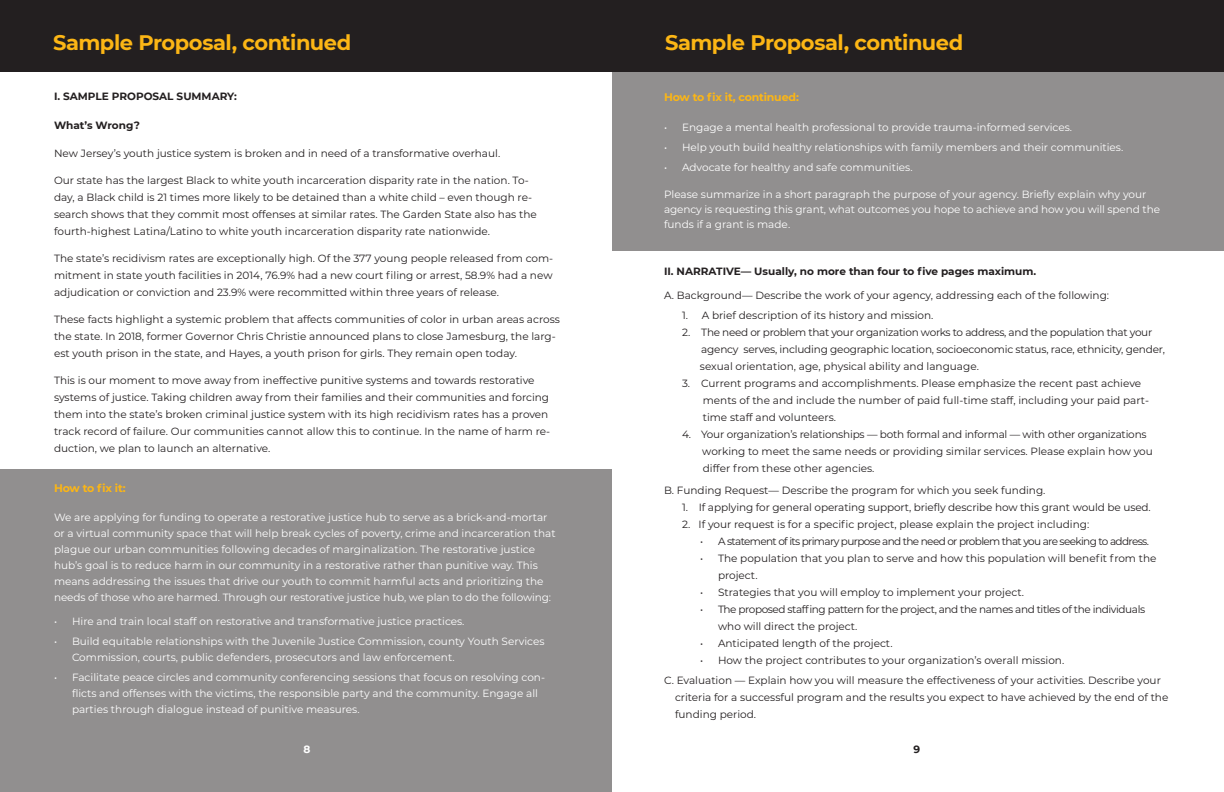
<style>
.page{position:relative;width:1224px;height:792px;background:#fff}
.page>*{position:absolute;margin:0;border:0;box-sizing:border-box;transform-origin:0 0}
.t1{font:700 21px "Montserrat";letter-spacing:-.025em;color:#fcb615}
.t2{font:700 11px "Montserrat";letter-spacing:-.02em;color:#fcb615}
.t3{font:10.5px/17px "Montserrat";color:#231f20}
.t4{font:10.5px/16px "Montserrat";color:#fff}
.t5{font:10.5px/17px "Montserrat";letter-spacing:-.02em;color:#231f20}
.t6{font:10.5px/17px "Montserrat";letter-spacing:-.04em;color:#231f20}
.t7{font:700 10.5px "Montserrat";color:#231f20}
.t8{font:10.5px "Montserrat";letter-spacing:-.06em;color:#231f20}
.Paragraph_Style_2{font:700 10.5px "Montserrat";color:#fff}
</style>
<div class="page">
<div style="left:612px;top:72px;width:612px;height:179px;background:#918f8f"></div>
<div style="left:0;top:469px;width:612px;height:323px;background:#918f8f"></div>
<div style="left:0;top:0;width:612px;height:72px;background:#231f20"></div>
<div style="left:612px;top:0;width:612px;height:72px;background:#231f20"></div>
<p class="t1" style="left:53px;top:27px;width:300px">Sample Proposal, continued</p>
<p class="t7" style="left:54px;top:89px;width:184px">I. SAMPLE PROPOSAL SUMMARY:</p>
<p class="t7" style="left:54px;top:118px;width:87px">What’s Wrong?</p>
<p class="t3" style="left:54px;top:145px;width:448px">New Jersey’s youth justice system is broken and in need of a transformative overhaul.</p>
<p class="t3" style="left:54px;top:172px;width:484px">Our state has the largest Black to white youth incarceration disparity rate in the nation. To&shy;day, a Black child is 21 times more likely to be detained than a white child – even though re&shy;search shows that they commit most offenses at similar rates. The Garden State also has the fourth-highest Latina/Latino to white youth incarceration disparity rate nationwide.</p>
<p class="t3" style="left:54px;top:250px;width:501px;text-align:justify">The state’s recidivism rates are exceptionally high. Of the 377 young people released from com&shy;mitment in state youth facilities in 2014, 76.9% had a new court filing or arrest, 58.9% had a new adjudication or conviction and 23.9% were recommitted within three years of release.</p>
<p class="t3" style="left:54px;top:311px;width:507px">These facts highlight a systemic problem that affects communities of color in urban areas across the state. In 2018, former Governor Chris Christie announced plans to close Jamesburg, the larg&shy;est youth prison in the state, and Hayes, a youth prison for girls. They remain open today.</p>
<p class="t3" style="left:54px;top:372px;width:498px">This is our moment to move away from ineffective punitive systems and towards restorative systems of justice. Taking children away from their families and their communities and forcing them into the state’s broken criminal justice system with its high recidivism rates has a proven track record of failure. Our communities cannot allow this to continue. In the name of harm re&shy;duction, we plan to launch an alternative.</p>
<p class="t2" style="left:54px;top:481px;width:73px">How to fix it:</p>
<p class="t4" style="left:54px;top:509px;width:503px">We are applying for funding to operate a restorative justice hub to serve as a brick-and-mortar or a virtual community space that will help break cycles of poverty, crime and incarceration that plague our urban communities following decades of marginalization. The restorative justice hub’s goal is to reduce harm in our community in a restorative rather than punitive way. This means addressing the issues that drive our youth to commit harmful acts and prioritizing the needs of those who are harmed. Through our restorative justice hub, we plan to do the following:</p>
<p class="t4" style="left:54px;top:613px;width:412px">• Hire and train local staff on restorative and transformative justice practices.</p>
<p class="t4" style="left:72px;top:633px;width:474px;text-indent:-18px">• Build equitable relationships with the Juvenile Justice Commission, county Youth Services<br>Commission, courts, public defenders, prosecutors and law enforcement.</p>
<p class="t4" style="left:72px;top:669px;width:475px;text-indent:-18px">• Facilitate peace circles and community conferencing sessions that focus on resolving con&shy;flicts and offenses with the victims, the responsible party and the community. Engage all parties through dialogue instead of punitive measures.</p>
<p class="Paragraph_Style_2" style="left:304px;top:742px;width:8px">8</p>
<p class="t1" style="left:665px;top:27px;width:300px">Sample Proposal, continued</p>
<p class="t2" style="left:664px;top:89px;width:136px">How to fix it, continued:</p>
<p class="t4" style="left:664px;top:119px;width:410px">• Engage a mental health professional to provide trauma-informed services.</p>
<p class="t4" style="left:664px;top:139px;width:461px">• Help youth build healthy relationships with family members and their communities.</p>
<p class="t4" style="left:664px;top:159px;width:250px">• Advocate for healthy and safe communities.</p>
<p class="t4" style="left:664px;top:187px;width:498px;line-height:15px">Please summarize in a short paragraph the purpose of your agency. Briefly explain why your agency is requesting this grant, what outcomes you hope to achieve and how you will spend the funds if a grant is made.</p>
<p class="t7" style="left:664px;top:264px;width:374px">II. NARRATIVE— Usually, no more than four to five pages maximum.</p>
<p class="t3" style="left:664px;top:287px;width:447px">A. Background— Describe the work of your agency, addressing each of the following:</p>
<p class="t3" style="left:682px;top:307px;width:253px">1. A brief description of its history and mission.</p>
<p class="t5" style="left:700px;top:324px;width:466px;text-indent:-18px">2. The need or problem that your organization works to address, and the population that your agency serves, including geographic location, socioeconomic status, race, ethnicity, gender, sexual orientation, age, physical ability and language.</p>
<p class="t3" style="left:703px;top:375px;width:448px;text-indent:-21px">3. Current programs and accomplishments. Please emphasize the recent past achieve ments of the and include the number of paid full-time staff, including your paid part&shy;time staff and volunteers.</p>
<p class="t3" style="left:702px;top:426px;width:452px;text-indent:-20px">4. Your organization’s relationships — both formal and informal — with other organizations working to meet the same needs or providing similar services. Please explain how you differ from these other agencies.</p>
<p class="t3" style="left:664px;top:482px;width:383px">B. Funding Request— Describe the program for which you seek funding.</p>
<p class="t3" style="left:682px;top:499px;width:470px">1. If applying for general operating support, briefly describe how this grant would be used.</p>
<p class="t3" style="left:682px;top:516px;width:409px">2. If your request is for a specific project, please explain the project including:</p>
<p class="t8" style="left:700px;top:534px;width:450px">• A statement of its primary purpose and the need or problem that you are seeking to address.</p>
<p class="t3" style="left:718px;top:550px;width:440px;text-indent:-18px">• The population that you plan to serve and how this population will benefit from the project.</p>
<p class="t3" style="left:700px;top:584px;width:325px">• Strategies that you will employ to implement your project.</p>
<p class="t6" style="left:718px;top:601px;width:429px;text-indent:-18px">• The proposed staffing pattern for the project, and the names and titles of the individuals who will direct the project.</p>
<p class="t3" style="left:700px;top:635px;width:194px">• Anticipated length of the project.</p>
<p class="t3" style="left:700px;top:652px;width:366px">• How the project contributes to your organization’s overall mission.</p>
<p class="t3" style="left:675px;top:672px;width:495px;text-indent:-11px">C. Evaluation — Explain how you will measure the effectiveness of your activities. Describe your criteria for a successful program and the results you expect to have achieved by the end of the funding period.</p>
<p class="t7" style="left:914px;top:742px;width:8px">9</p>
</div>
